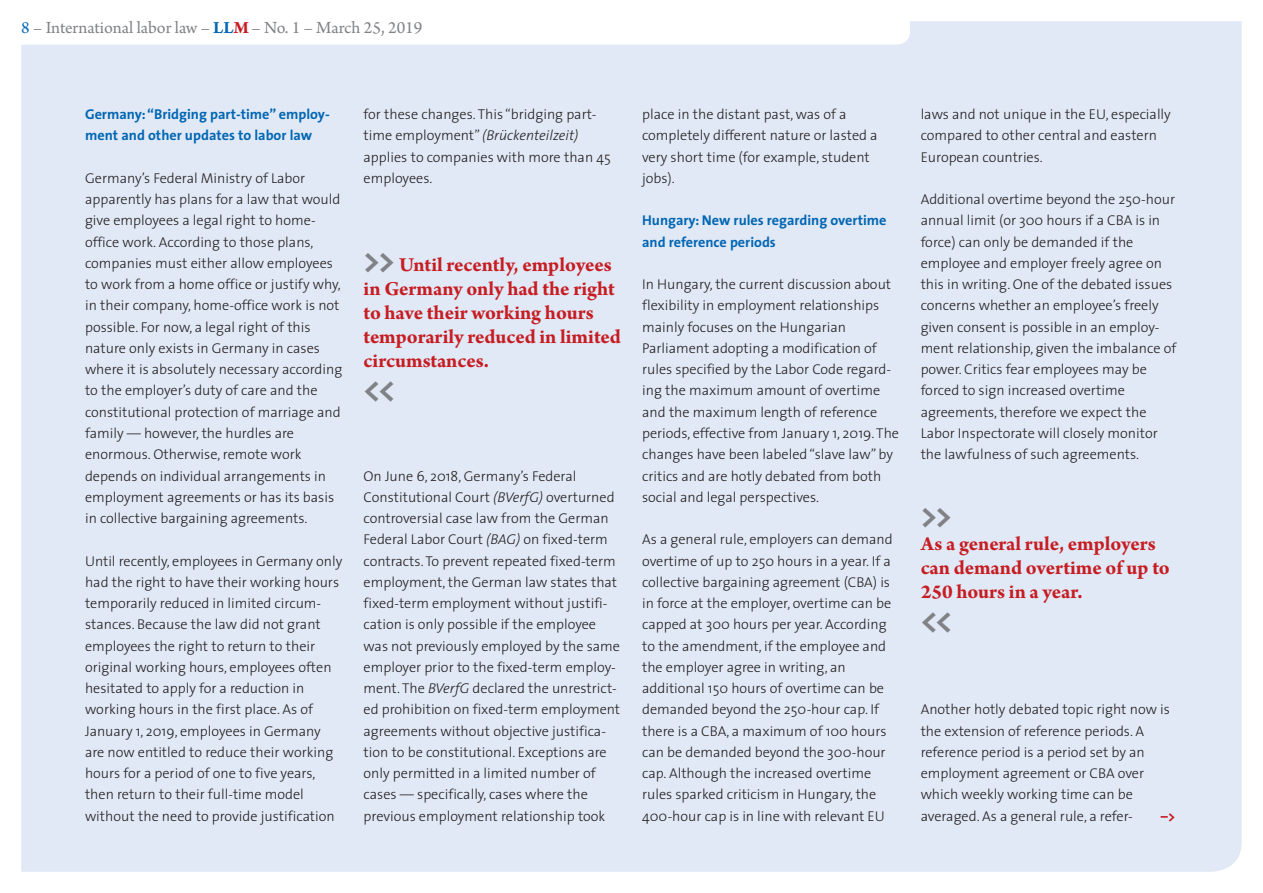
<style>
.page{position:relative;width:1263px;height:893px;background:#fff}
.page>*{position:absolute;margin:0;border:0;box-sizing:border-box;transform-origin:0 0}
.t1{font:700 33px "The Sans";color:#808285}
.t2{font:700 21px/24px "Arno Pro";letter-spacing:-.005em;color:#c61c22}
.t3{font:18px "Arno Pro";letter-spacing:-.005em;color:#808285}
.t4{font:300 14.25px/21.3px "The Sans";color:#231f20}
.t5{font:700 14.25px/21.3px "The Sans";color:#0166b3}
.t6{font:700 14.25px "The Sans";color:#c61c22}
.s1{color:#0166b3}
.s2{font-weight:700;color:#0166b3}
.s3{font-weight:700;color:#c61c22}
.s4{font-style:italic}
.s5{font-family:"The Sans";font-size:33px;color:#808285}
</style>
<div class="page">
<div style="left:21px;top:21px;width:1221px;height:851px;background:#e1e9f6"></div>
<svg style="left:21px;top:21px;width:889px;height:24px"></svg>
<p class="t3" style="left:21px;top:18px;width:403px"><span class="s1">8</span> – International labor law – <span class="s2">LL</span><span class="s3">M</span> – No. 1 – March 25, 2019</p>
<p class="t5" style="left:85px;top:103px;width:246px">Germany: “Bridging part-time” employ&shy;ment and other updates to labor law</p>
<p class="t4" style="left:85px;top:167px;width:259px">Germany’s Federal Ministry of Labor apparently has plans for a law that would give employees a legal right to home&shy;office work. According to those plans, companies must either allow employees to work from a home office or justify why, in their company, home-office work is not possible. For now, a legal right of this nature only exists in Germany in cases where it is absolutely necessary according to the employer’s duty of care and the constitutional protection of marriage and family — however, the hurdles are enormous. Otherwise, remote work depends on individual arrangements in employment agreements or has its basis in collective bargaining agreements.</p>
<p class="t4" style="left:85px;top:550px;width:259px">Until recently, employees in Germany only had the right to have their working hours temporarily reduced in limited circum&shy;stances. Because the law did not grant employees the right to return to their original working hours, employees often hesitated to apply for a reduction in working hours in the first place. As of January 1, 2019, employees in Germany are now entitled to reduce their working hours for a period of one to five years, then return to their full-time model without the need to provide justification</p>
<p class="t4" style="left:364px;top:103px;width:249px">for these changes. This “bridging part&shy;time employment” <span class="s4">(Brückenteilzeit) </span>applies to companies with more than 45 employees.</p>
<h2 class="t2" style="left:364px;top:253px;width:259px"><span class="s5">&gt;&gt;</span> Until recently, employees in Germany only had the right to have their working hours temporarily reduced in limited circumstances.</h2>
<h1 class="t1" style="left:364px;top:361px;width:33px">&lt;&lt;</h1>
<p class="t4" style="left:364px;top:465px;width:258px">On June 6, 2018, Germany’s Federal Constitutional Court <span class="s4">(BVerfG)</span> overturned controversial case law from the German Federal Labor Court <span class="s4">(BAG)</span> on fixed-term contracts. To prevent repeated fixed-term employment, the German law states that fixed-term employment without justifi&shy;cation is only possible if the employee was not previously employed by the same employer prior to the fixed-term employ&shy;ment. The <span class="s4">BVerfG</span> declared the unrestrict&shy;ed prohibition on fixed-term employment agreements without objective justifica&shy;tion to be constitutional. Exceptions are only permitted in a limited number of cases — specifically, cases where the previous employment relationship took</p>
<p class="t4" style="left:642px;top:103px;width:237px">place in the distant past, was of a completely different nature or lasted a very short time (for example, student jobs).</p>
<p class="t5" style="left:642px;top:210px;width:246px">Hungary: New rules regarding overtime and reference periods</p>
<p class="t4" style="left:642px;top:273px;width:258px">In Hungary, the current discussion about flexibility in employment relationships mainly focuses on the Hungarian Parliament adopting a modification of rules specified by the Labor Code regard&shy;ing the maximum amount of overtime and the maximum length of reference periods, effective from January 1, 2019. The changes have been labeled “slave law” by critics and are hotly debated from both social and legal perspectives.</p>
<p class="t4" style="left:642px;top:528px;width:252px">As a general rule, employers can demand overtime of up to 250 hours in a year. If a collective bargaining agreement (CBA) is in force at the employer, overtime can be capped at 300 hours per year. According to the amendment, if the employee and the employer agree in writing, an additional 150 hours of overtime can be demanded beyond the 250-hour cap. If there is a CBA, a maximum of 100 hours can be demanded beyond the 300-hour cap. Although the increased overtime rules sparked criticism in Hungary, the 400-hour cap is in line with relevant EU</p>
<p class="t4" style="left:921px;top:103px;width:252px">laws and not unique in the EU, especially compared to other central and eastern<br>European countries.</p>
<p class="t4" style="left:921px;top:188px;width:257px">Additional overtime beyond the 250-hour annual limit (or 300 hours if a CBA is in force) can only be demanded if the employee and employer freely agree on this in writing. One of the debated issues concerns whether an employee’s freely given consent is possible in an employ&shy;ment relationship, given the imbalance of power. Critics fear employees may be forced to sign increased overtime agreements, therefore we expect the Labor Inspectorate will closely monitor the lawfulness of such agreements.</p>
<h1 class="t1" style="left:921px;top:487px;width:33px">&gt;&gt;</h1>
<h2 class="t2" style="left:921px;top:532px;width:250px">As a general rule, employers can demand overtime of up to<br>250 hours in a year.</h2>
<h1 class="t1" style="left:921px;top:592px;width:33px">&lt;&lt;</h1>
<p class="t4" style="left:921px;top:698px;width:251px">Another hotly debated topic right now is the extension of reference periods. A reference period is a period set by an employment agreement or CBA over which weekly working time can be averaged. As a general rule, a refer-</p>
<p class="t6" style="left:1161px;top:804px;width:16px">–&gt;</p>
</div>
